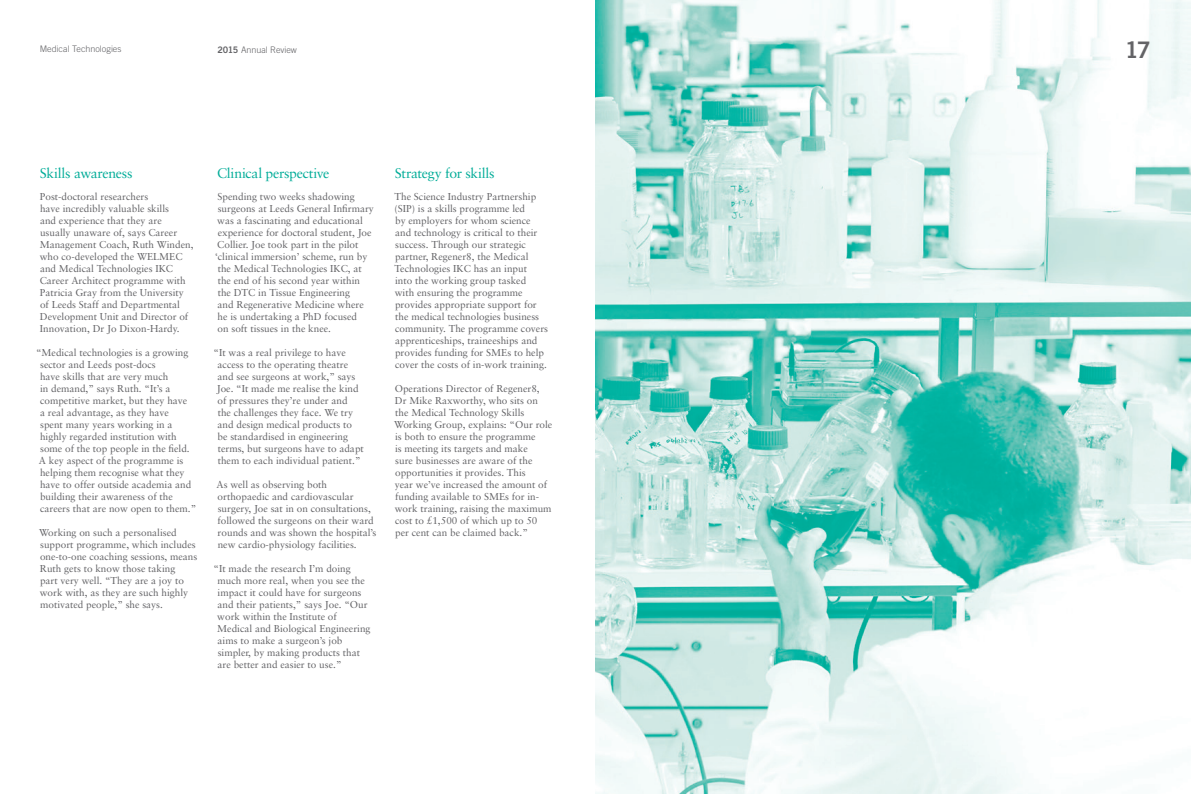
<style>
.page{position:relative;width:1191px;height:794px;background:#fff}
.page>*{position:absolute;margin:0;border:0;box-sizing:border-box;transform-origin:0 0}
.t1{font:22.8px "Trade Gothic Bold Two";color:#636366}
.t2{font:14px "Sabon";letter-spacing:-.02em;color:#00ac98}
.t3{font:10px/12px "Sabon";color:#636366}
.t4{font:300 9px "Trade Gothic";color:#636366}
.s1{font-family:"Trade Gothic Bold Two";font-weight:400}
</style>
<div class="page">
<img style="left:595px;top:0;width:596px;height:794px">
<p class="t4" style="left:40px;top:44px;width:83px">Medical Technologies</p>
<p class="t4" style="left:217px;top:44px;width:81px"><span class="s1">2015</span> Annual Review</p>
<p class="t2" style="left:40px;top:165px;width:94px">Skills awareness</p>
<p class="t3" style="left:40px;top:190px;width:155px">Post-doctoral researchers<br>have incredibly valuable skills<br>and experience that they are usually unaware of, says Career<br>Management Coach, Ruth Winden, who co-developed the WELMEC and Medical Technologies IKC<br>Career Architect programme with<br>Patricia Gray from the University of Leeds Staff and Departmental<br>Development Unit and Director of<br>Innovation, Dr Jo Dixon-Hardy.</p>
<p class="t3" style="left:36px;top:346px;width:162px">“Medical technologies is a growing sector and Leeds post-docs<br>have skills that are very much<br>in demand,” says Ruth. “It’s a competitive market, but they have<br>a real advantage, as they have<br>spent many years working in a highly regarded institution with some of the top people in the feld.<br>A key aspect of the programme is helping them recognise what they have to offer outside academia and building their awareness of the careers that are now open to them.”</p>
<p class="t3" style="left:39px;top:526px;width:160px">Working on such a personalised support programme, which includes one-to-one coaching sessions, means<br>Ruth gets to know those taking<br>part very well. “They are a joy to work with, as they are such highly motivated people,” she says.</p>
<p class="t2" style="left:217px;top:165px;width:114px">Clinical perspective</p>
<p class="t3" style="left:217px;top:190px;width:158px">Spending two weeks shadowing surgeons at Leeds General Infrmary was a fascinating and educational experience for doctoral student, Joe Collier. Joe took part in the pilot</p>
<p class="t3" style="left:215px;top:250px;width:154px">‘clinical immersion’ scheme, run by the Medical Technologies IKC, at the end of his second year within the DTC in Tissue Engineering<br>and Regenerative Medicine where he is undertaking a PhD focused on soft tissues in the knee.</p>
<p class="t3" style="left:217px;top:346px;width:148px;text-indent:-3px">“It was a real privilege to have access to the operating theatre and see surgeons at work,” says<br>Joe. “It made me realise the kind of pressures they’re under and<br>the challenges they face. We try and design medical products to be standardised in engineering terms, but surgeons have to adapt them to each individual patient.”</p>
<p class="t3" style="left:216px;top:478px;width:161px">As well as observing both orthopaedic and cardiovascular surgery, Joe sat in on consultations, followed the surgeons on their ward rounds and was shown the hospital’s new cardio-physiology facilities.</p>
<p class="t3" style="left:217px;top:562px;width:155px;text-indent:-4px">“It made the research I’m doing much more real, when you see the impact it could have for surgeons and their patients,” says Joe. “Our work within the Institute of<br>Medical and Biological Engineering aims to make a surgeon’s job simpler, by making products that are better and easier to use.”</p>
<p class="t2" style="left:395px;top:165px;width:101px">Strategy for skills</p>
<p class="t3" style="left:394px;top:190px;width:155px">The Science Industry Partnership (SIP) is a skills programme led<br>by employers for whom science and technology is critical to their success. Through our strategic partner, Regener8, the Medical<br>Technologies IKC has an input<br>into the working group tasked<br>with ensuring the programme provides appropriate support for the medical technologies business community. The programme covers apprenticeships, traineeships and provides funding for SMEs to help cover the costs of in-work training.</p>
<p class="t3" style="left:394px;top:382px;width:160px">Operations Director of Regener8,<br>Dr Mike Raxworthy, who sits on the Medical Technology Skills<br>Working Group, explains: “Our role is both to ensure the programme<br>is meeting its targets and make<br>sure businesses are aware of the opportunities it provides. This<br>year we’ve increased the amount of funding available to SMEs for in&shy;work training, raising the maximum cost to £1,500 of which up to 50 per cent can be claimed back.”</p>
<h1 class="t1" style="left:1124px;top:36px;width:27px">17</h1>
</div>
